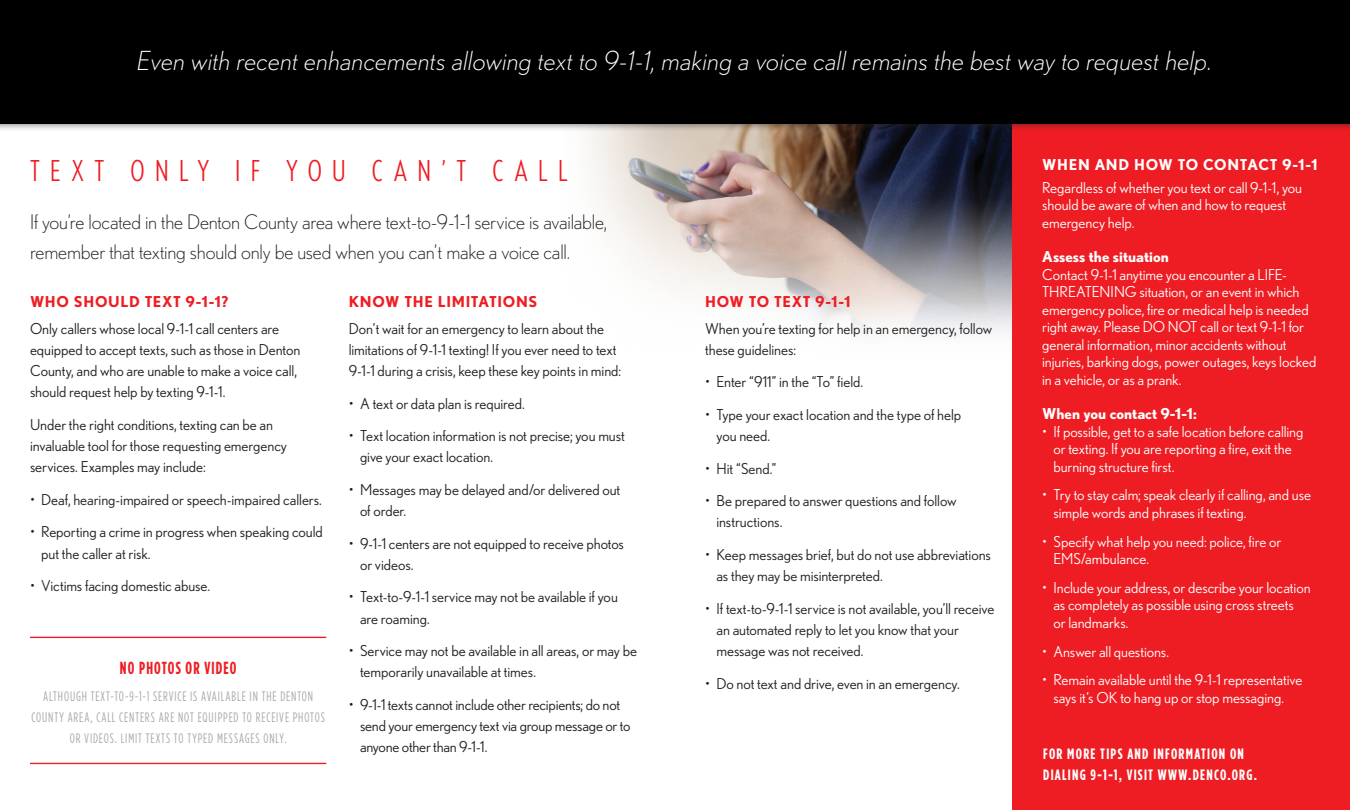
<style>
.page{position:relative;width:1350px;height:810px;background:#fff}
.page>*{position:absolute;margin:0;border:0;box-sizing:border-box;transform-origin:0 0}
.t1{font:condensed 28.75px "Nobel";letter-spacing:.365em;color:#ee1d23}
.t2{font:italic 300 26.25px "Nobel";letter-spacing:.01em;color:#fff}
.Body{font:300 20px/30px "Nobel";letter-spacing:-.01em;color:#231f20}
.t3{font:700 condensed 17.5px "Gotham HTF";letter-spacing:.07em;color:#ee1d23;scale:.9 1}
.Body-2{font:15px/21.2px "Nobel";letter-spacing:-.005em;color:#231f20}
.Body-3{font:15px/17.5px "Nobel";letter-spacing:-.005em;color:#fff}
.t4{font:700 condensed 15px/21.2px "Gotham HTF";letter-spacing:.085em;color:#fff}
.Body_header{font:700 15px "Nobel";letter-spacing:.04em;color:#ee1d23}
.Body-4{font:700 15px "Nobel";color:#fff}
.Body_header-2{font:700 15px "Nobel";letter-spacing:.04em;color:#fff}
.t5{font:condensed 13.75px/21.2px "Gotham HTF";letter-spacing:.07em;color:#a8a9ad;text-align:center;scale:.9 1}
</style>
<div class="page">
<img style="left:588px;top:132px;width:424px;height:200px">
<div style="left:1012px;top:30px;width:338px;height:780px;background:#ee1d23"></div>
<div style="left:0;top:0;width:1350px;height:132px;background:#231f20;opacity:.75"></div>
<div style="left:0;top:0;width:1350px;height:124px;background:#000001"></div>
<hr style="left:30px;top:637px;width:296px;height:1px;background:#ee1d23">
<hr style="left:30px;top:763px;width:296px;height:1px;background:#ee1d23">
<p class="t2" style="left:138px;top:46px;width:1076px">Even with recent enhancements allowing text to 9-1-1, making a voice call remains the best way to request help.</p>
<p class="t1" style="left:30px;top:154px;width:539px">TEXT ONLY IF YOU CAN’T CALL</p>
<p class="Body" style="left:30px;top:206px;width:579px">If you’re located in the Denton County area where text-to-9-1-1 service is available, remember that texting should only be used when you can’t make a voice call.</p>
<p class="Body_header" style="left:30px;top:293px;width:200px">WHO SHOULD TEXT 9-1-1?</p>
<p class="Body-2" style="left:30px;top:318px;width:272px">Only callers whose local 9-1-1 call centers are equipped to accept texts, such as those in Denton County, and who are unable to make a voice call, should request help by texting 9-1-1.</p>
<p class="Body-2" style="left:30px;top:414px;width:259px">Under the right conditions, texting can be an invaluable tool for those requesting emergency services. Examples may include:</p>
<p class="Body-2" style="left:30px;top:489px;width:293px">• Deaf, hearing-impaired or speech-impaired callers.</p>
<p class="Body-2" style="left:41px;top:521px;width:283px;text-indent:-11px">• Reporting a crime in progress when speaking could put the caller at risk.</p>
<p class="Body-2" style="left:30px;top:575px;width:182px">• Victims facing domestic abuse.</p>
<p class="t3" style="left:120px;top:658px;width:131px">NO PHOTOS OR VIDEO</p>
<p class="t5" style="left:31px;top:685px;width:328px">ALTHOUGH TEXT-TO-9-1-1 SERVICE IS AVAILABLE IN THE DENTON<br>COUNTY AREA, CALL CENTERS ARE NOT EQUIPPED TO RECEIVE PHOTOS<br>OR VIDEOS. LIMIT TEXTS TO TYPED MESSAGES ONLY.</p>
<p class="Body_header" style="left:349px;top:293px;width:190px">KNOW THE LIMITATIONS</p>
<p class="Body-2" style="left:349px;top:318px;width:274px">Don’t wait for an emergency to learn about the limitations of 9-1-1 texting! If you ever need to text<br>9-1-1 during a crisis, keep these key points in mind:</p>
<p class="Body-2" style="left:349px;top:393px;width:178px">• A text or data plan is required.</p>
<p class="Body-2" style="left:360px;top:425px;width:266px;text-indent:-11px">• Text location information is not precise; you must give your exact location.</p>
<p class="Body-2" style="left:360px;top:479px;width:262px;text-indent:-11px">• Messages may be delayed and/or delivered out of order.</p>
<p class="Body-2" style="left:360px;top:533px;width:266px;text-indent:-11px">• 9-1-1 centers are not equipped to receive photos or videos.</p>
<p class="Body-2" style="left:360px;top:586px;width:259px;text-indent:-11px">• Text-to-9-1-1 service may not be available if you are roaming.</p>
<p class="Body-2" style="left:360px;top:640px;width:279px;text-indent:-11px">• Service may not be available in all areas, or may be temporarily unavailable at times.</p>
<p class="Body-2" style="left:360px;top:694px;width:272px;text-indent:-11px">• 9-1-1 texts cannot include other recipients; do not send your emergency text via group message or to anyone other than 9-1-1.</p>
<p class="Body_header" style="left:705px;top:293px;width:147px">HOW TO TEXT 9-1-1</p>
<p class="Body-2" style="left:705px;top:318px;width:289px">When you’re texting for help in an emergency, follow these guidelines:</p>
<p class="Body-2" style="left:705px;top:371px;width:160px">• Enter “911” in the “To” field.</p>
<p class="Body-2" style="left:716px;top:404px;width:246px;text-indent:-11px">• Type your exact location and the type of help you need.</p>
<p class="Body-2" style="left:705px;top:458px;width:73px">• Hit “Send.”</p>
<p class="Body-2" style="left:716px;top:490px;width:242px;text-indent:-11px">• Be prepared to answer questions and follow instructions.</p>
<p class="Body-2" style="left:716px;top:544px;width:276px;text-indent:-11px">• Keep messages brief, but do not use abbreviations as they may be misinterpreted.</p>
<p class="Body-2" style="left:716px;top:598px;width:279px;text-indent:-11px">• If text-to-9-1-1 service is not available, you’ll receive an automated reply to let you know that your message was not received.</p>
<p class="Body-2" style="left:705px;top:673px;width:256px">• Do not text and drive, even in an emergency.</p>
<p class="Body_header-2" style="left:1042px;top:155px;width:277px">WHEN AND HOW TO CONTACT 9-1-1</p>
<p class="Body-3" style="left:1042px;top:179px;width:262px">Regardless of whether you text or call 9-1-1, you should be aware of when and how to request emergency help.</p>
<p class="Body-4" style="left:1042px;top:248px;width:128px">Assess the situation</p>
<p class="Body-3" style="left:1042px;top:265px;width:276px">Contact 9-1-1 anytime you encounter a LIFE-THREATENING situation, or an event in which emergency police, fire or medical help is needed right away. Please DO NOT call or text 9-1-1 for general information, minor accidents without injuries, barking dogs, power outages, keys locked in a vehicle, or as a prank.</p>
<p class="Body-4" style="left:1042px;top:405px;width:156px">When you contact 9-1-1:</p>
<p class="Body-3" style="left:1053px;top:422px;width:252px;text-indent:-11px">• If possible, get to a safe location before calling or texting. If you are reporting a fire, exit the burning structure first.</p>
<p class="Body-3" style="left:1053px;top:486px;width:259px;text-indent:-11px">• Try to stay calm; speak clearly if calling, and use simple words and phrases if texting.</p>
<p class="Body-3" style="left:1053px;top:532px;width:229px;text-indent:-11px">• Specify what help you need: police, fire or<br>EMS/ambulance.</p>
<p class="Body-3" style="left:1053px;top:579px;width:259px;text-indent:-11px">• Include your address, or describe your location as completely as possible using cross streets<br>or landmarks.</p>
<p class="Body-3" style="left:1042px;top:642px;width:128px">• Answer all questions.</p>
<p class="Body-3" style="left:1042px;top:671px;width:262px;text-align:center">• Remain available until the 9-1-1 representative says it’s OK to hang up or stop messaging.</p>
<p class="t4" style="left:1043px;top:742px;width:215px">FOR MORE TIPS AND INFORMATION ON<br>DIALING 9-1-1, VISIT WWW.DENCO.ORG.</p>
</div>
